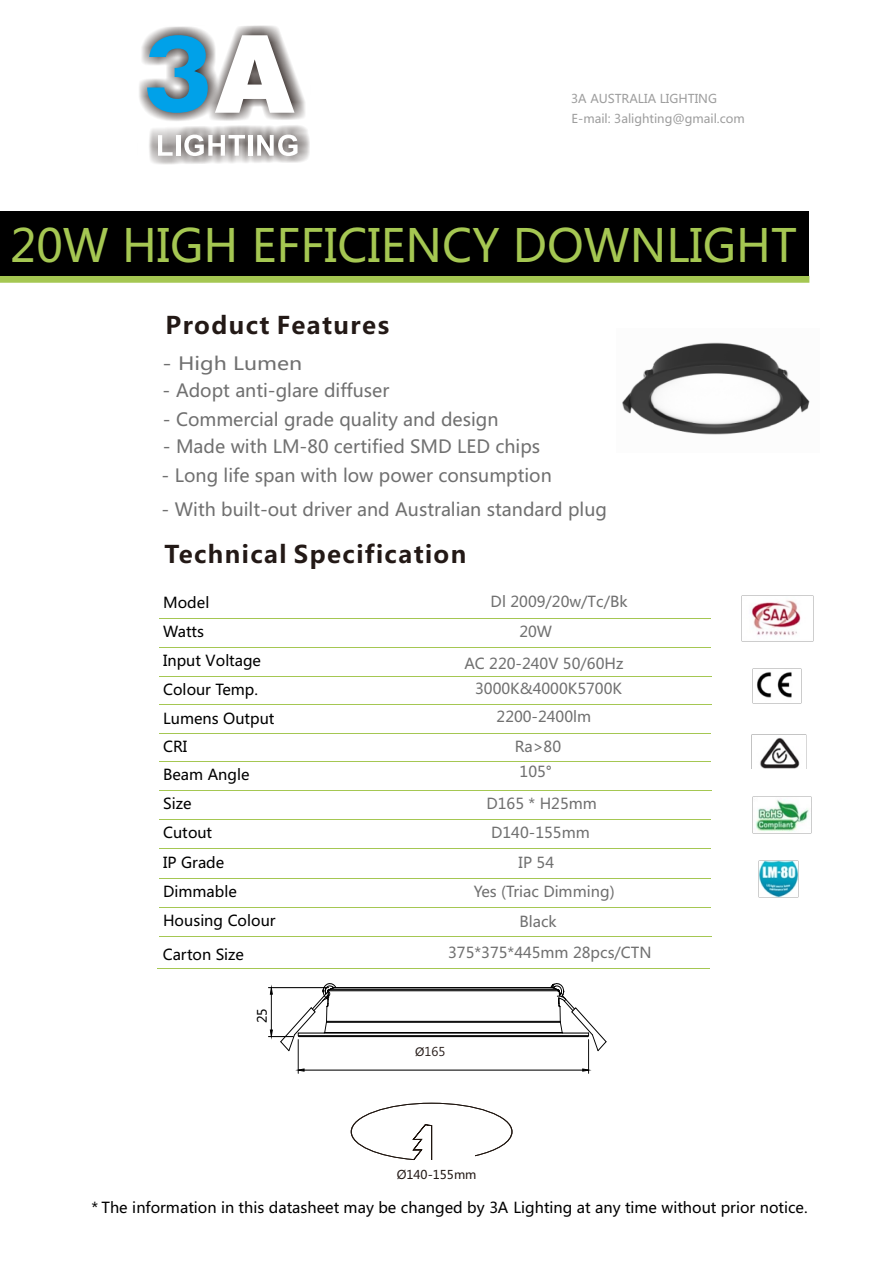
<style>
.page{position:relative;width:893px;height:1262px;background:#fff}
.page>*{position:absolute;margin:0;border:0;box-sizing:border-box;transform-origin:0 0}
.t1{font:45px "Microsoft Ya Hei";color:#a5c752}
.t2{font:700 24px "Microsoft Ya Hei";letter-spacing:.06em;color:#231916}
.t3{font:18px "Microsoft Ya Hei";color:#707070}
.t4{font:18px "Microsoft Ya Hei";color:#707070;scale:1.18 1}
.t5{font:15px "Microsoft Ya Hei";color:#000}
.t6{font:15px "Microsoft Ya Hei";color:#707070}
.t7{font:12.75px "Microsoft Ya Hei";color:#000}
.t8{font:12px/19.8px "Microsoft Ya Hei";color:#9e9e9e}
.t9{font:12px "Microsoft Ya Hei";color:#231916}
.t10{font:12px "Microsoft Jheng Hei";color:#231916}
.s1{font-family:"Arial"}
</style>
<div class="page">
<div style="left:0;top:211px;width:808px;height:68px;background:#000"></div>
<hr style="left:159px;top:618px;width:197px;height:1px;background:#a5c752">
<hr style="left:356px;top:618px;width:355px;height:1px;background:#a5c752">
<hr style="left:159px;top:647px;width:197px;height:1px;background:#a5c752">
<hr style="left:356px;top:647px;width:355px;height:1px;background:#a5c752">
<hr style="left:159px;top:676px;width:552px;height:1px;background:#a5c752">
<hr style="left:159px;top:704px;width:552px;height:1px;background:#a5c752">
<hr style="left:159px;top:733px;width:197px;height:1px;background:#a5c752">
<hr style="left:356px;top:733px;width:355px;height:1px;background:#a5c752">
<hr style="left:159px;top:761px;width:197px;height:1px;background:#a5c752">
<hr style="left:356px;top:761px;width:355px;height:1px;background:#a5c752">
<hr style="left:159px;top:790px;width:552px;height:1px;background:#a5c752">
<hr style="left:159px;top:819px;width:197px;height:1px;background:#a5c752">
<hr style="left:356px;top:819px;width:355px;height:1px;background:#a5c752">
<hr style="left:159px;top:848px;width:197px;height:1px;background:#a5c752">
<hr style="left:356px;top:848px;width:355px;height:1px;background:#a5c752">
<hr style="left:159px;top:878px;width:197px;height:1px;background:#a5c752">
<hr style="left:356px;top:878px;width:355px;height:1px;background:#a5c752">
<hr style="left:159px;top:907px;width:197px;height:1px;background:#a5c752">
<hr style="left:356px;top:907px;width:355px;height:1px;background:#a5c752">
<hr style="left:159px;top:936px;width:552px;height:1px;background:#a5c752">
<div style="left:0;top:276px;width:809px;height:7px;background:#a5c752"></div>
<img style="left:752px;top:668px;width:49px;height:36px">
<img style="left:752px;top:797px;width:57px;height:36px">
<img style="left:751px;top:734px;width:55px;height:34px">
<img style="left:742px;top:595px;width:71px;height:40px">
<img style="left:758px;top:861px;width:40px;height:36px">
<svg style="left:351px;top:1102px;width:161px;height:58px"></svg>
<hr style="left:298px;top:1039px;width:1px;height:34px;background:#000">
<hr style="left:588px;top:1039px;width:1px;height:34px;background:#000">
<hr style="left:304px;top:1069px;width:278px;height:1px;background:#000">
<svg style="left:297px;top:1068px;width:7px;height:3px"></svg>
<svg style="left:582px;top:1068px;width:7px;height:3px"></svg>
<svg style="left:268px;top:983px;width:338px;height:68px"></svg>
<svg style="left:139px;top:25px;width:171px;height:140px"></svg>
<hr style="left:158px;top:968px;width:552px;height:1px;background:#a5c752">
<img style="left:622px;top:342px;width:188px;height:93px">
<p class="t8" style="left:571px;top:90px;width:175px">3A AUSTRALIA LIGHTING<br>E-mail: 3alighting@gmail.com</p>
<h1 class="t1" style="left:10px;top:226px;width:788px">20W HIGH EFFICIENCY DOWNLIGHT</h1>
<h2 class="t2" style="left:165px;top:314px;width:225px">Product Features</h2>
<p class="t4" style="left:162px;top:355px;width:120px">- High Lumen</p>
<p class="t3" style="left:163px;top:383px;width:228px">- Adopt anti-glare diffuser</p>
<p class="t3" style="left:163px;top:411px;width:337px">- Commercial grade quality and design</p>
<p class="t3" style="left:163px;top:439px;width:379px">- Made with LM-80 certified SMD LED chips</p>
<p class="t3" style="left:162px;top:467px;width:391px">- Long life span with low power consumption</p>
<p class="t3" style="left:162px;top:501px;width:447px">- With built-out driver and Australian standard plug</p>
<h2 class="t2" style="left:165px;top:543px;width:303px">Technical Specification</h2>
<p class="t5" style="left:163px;top:595px;width:48px">Model</p>
<p class="t6" style="left:490px;top:595px;width:138px">Dl 2009/20w/Tc/Bk</p>
<p class="t5" style="left:163px;top:625px;width:42px">Watts</p>
<p class="t6" style="left:519px;top:625px;width:34px">20W</p>
<p class="t5" style="left:163px;top:654px;width:99px">Input Voltage</p>
<p class="t6" style="left:464px;top:656px;width:161px">AC 220-240V 50/60Hz</p>
<p class="t5" style="left:163px;top:683px;width:96px">Colour Temp.</p>
<p class="t6" style="left:475px;top:681px;width:148px">3000K&amp;4000K5700K</p>
<p class="t5" style="left:163px;top:711px;width:113px">Lumens Output</p>
<p class="t6" style="left:496px;top:709px;width:96px">2200-2400lm</p>
<p class="t5" style="left:163px;top:739px;width:25px">CRI</p>
<p class="t6" style="left:514px;top:739px;width:48px">Ra&gt;80</p>
<p class="t5" style="left:163px;top:768px;width:88px">Beam Angle</p>
<p class="t6" style="left:519px;top:765px;width:34px">105°</p>
<p class="t5" style="left:163px;top:796px;width:30px">Size</p>
<p class="t6" style="left:486px;top:796px;width:112px">D165 * H25mm</p>
<p class="t5" style="left:163px;top:826px;width:50px">Cutout</p>
<p class="t6" style="left:491px;top:826px;width:100px">D140-155mm</p>
<p class="t5" style="left:163px;top:855px;width:63px">IP Grade</p>
<p class="t6" style="left:518px;top:855px;width:37px">IP 54</p>
<p class="t5" style="left:163px;top:884px;width:75px">Dimmable</p>
<p class="t6" style="left:474px;top:884px;width:142px">Yes (Triac Dimming)</p>
<p class="t5" style="left:163px;top:914px;width:114px">Housing Colour</p>
<p class="t6" style="left:519px;top:915px;width:39px">Black</p>
<p class="t5" style="left:163px;top:947px;width:83px">Carton Size</p>
<p class="t6" style="left:448px;top:945px;width:205px">375*375*445mm 28pcs/CTN</p>
<p class="t7" style="left:256px;top:1023px;width:17px;rotate:-90deg">25</p>
<p class="t10" style="left:415px;top:1045px;width:32px"><span class="s1">Ø</span>165</p>
<p class="t9" style="left:397px;top:1169px;width:81px">Ø140-155mm</p>
<p class="t5" style="left:91px;top:1201px;width:717px">* The information in this datasheet may be changed by 3A Lighting at any time without prior notice.</p>
</div>
